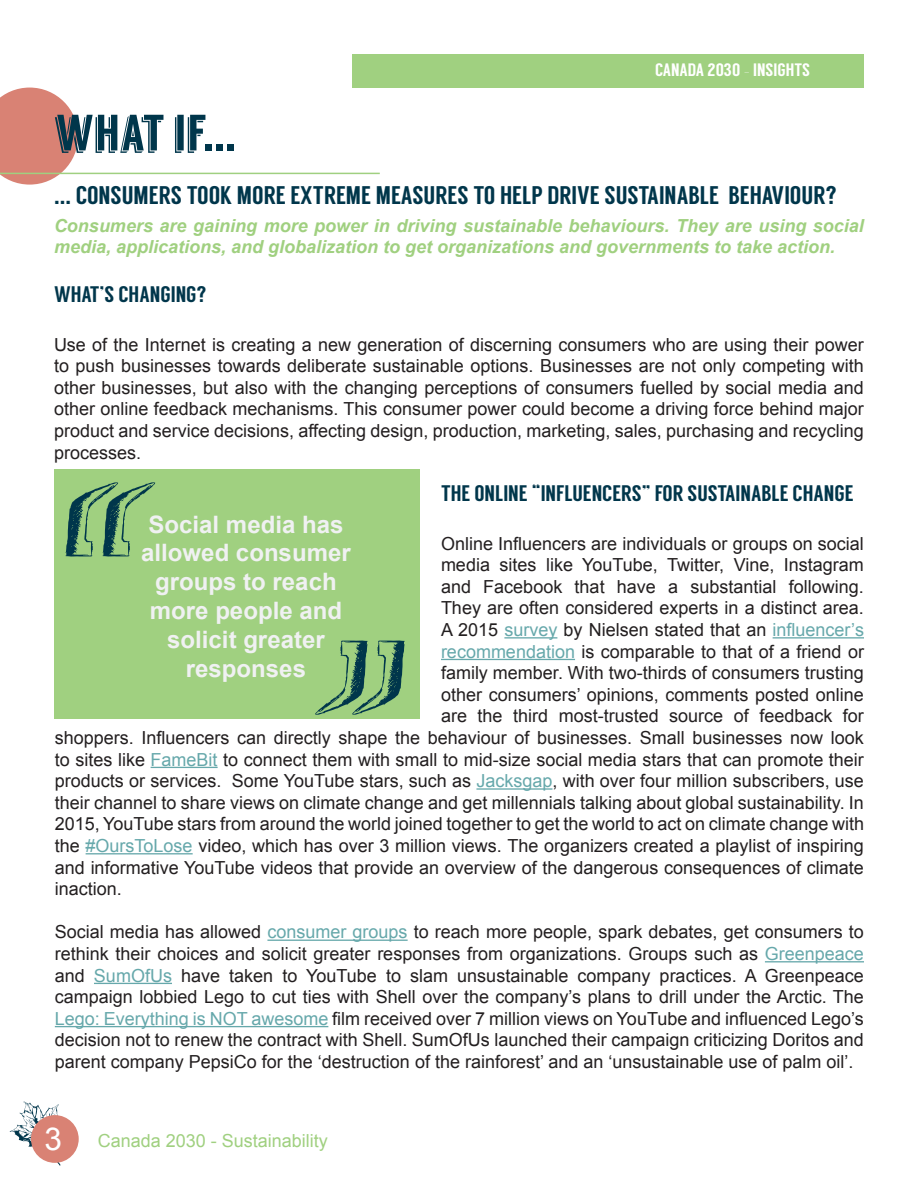
<style>
.page{position:relative;width:918px;height:1188px;background:#fff}
.page>*{position:absolute;margin:0;border:0;box-sizing:border-box;transform-origin:0 0}
.t1{font:51px "Langdon";color:#00364b}
.t2{font:25.5px "Langdon";color:#00364b}
.pull_quote{font:700 24px/28.8px "Arial";color:#f0f1f2;text-align:center}
.sub-title{font:22.5px "Langdon";color:#00364b}
.regular_text{font:18px/21.6px "Arial";color:#231f20;text-align:justify}
.t3{font:italic 700 18px/21.6px "Arial";color:#a0d080}
.t4{font:18px "Arial";color:#a0d080}
.t5{font:18px "Langdon";color:#fff}
.s1{color:#66a8ab}
.s2{font-size:31.5px;color:#fff}
</style>
<div class="page">
<svg style="left:10px;top:1101px;width:51px;height:65px"></svg>
<div style="left:31px;top:1115px;width:48px;height:48px;background:#d98274;border-radius:50%"></div>
<div style="left:352px;top:54px;width:512px;height:34px;background:#a0d080"></div>
<svg style="left:0;top:88px;width:78px;height:97px"></svg>
<hr style="left:0;top:173px;width:380px;height:1px;background:#a0d080">
<hr style="left:504px;top:637px;width:53px;height:2px;background:#66a8ab">
<hr style="left:773px;top:637px;width:91px;height:2px;background:#66a8ab">
<hr style="left:441px;top:659px;width:134px;height:1px;background:#66a8ab">
<hr style="left:151px;top:767px;width:67px;height:1px;background:#66a8ab">
<hr style="left:476px;top:788px;width:77px;height:2px;background:#66a8ab">
<hr style="left:86px;top:853px;width:107px;height:1px;background:#66a8ab">
<hr style="left:267px;top:940px;width:141px;height:1px;background:#66a8ab">
<hr style="left:765px;top:961px;width:99px;height:1px;background:#66a8ab">
<hr style="left:94px;top:983px;width:78px;height:1px;background:#66a8ab">
<hr style="left:55px;top:1026px;width:273px;height:1px;background:#66a8ab">
<div style="left:54px;top:469px;width:366px;height:250px;background:#a0d080"></div>
<svg style="left:65px;top:482px;width:90px;height:75px"></svg>
<svg style="left:315px;top:640px;width:90px;height:75px"></svg>
<p class="t1" style="left:54px;top:103px;width:184px">what if...</p>
<p class="t5" style="left:655px;top:59px;width:156px">CANADA 2030 - INSIGHTS</p>
<p class="t2" style="left:54px;top:180px;width:784px">... CONSUMERS TOOK MORE EXTREME MEASURES TO HELP DRIVE SUSTAINABLE BEHAVIOUR?</p>
<p class="t3" style="left:54px;top:215px;width:812px">Consumers are gaining more power in driving sustainable behaviours. They are using social media, applications, and globalization to get organizations and governments to take action.</p>
<p class="sub-title" style="left:54px;top:281px;width:154px">WHAT’S CHANGING?</p>
<p class="regular_text" style="left:54px;top:334px;width:811px">Use of the Internet is creating a new generation of discerning consumers who are using their power to push businesses towards deliberate sustainable options. Businesses are not only competing with other businesses, but also with the changing perceptions of consumers fuelled by social media and other online feedback mechanisms. This consumer power could become a driving force behind major product and service decisions, affecting design, production, marketing, sales, purchasing and recycling processes.</p>
<p class="sub-title" style="left:441px;top:480px;width:414px">THE ONLINE “INFLUENCERS” FOR SUSTAINABLE CHANGE</p>
<p class="regular_text" style="left:441px;top:533px;width:424px">Online Influencers are individuals or groups on social</p>
<p class="regular_text" style="left:441px;top:554px;width:424px">media sites like YouTube, Twitter, Vine, Instagram</p>
<p class="regular_text" style="left:441px;top:576px;width:424px">and Facebook that have a substantial following.</p>
<p class="regular_text" style="left:441px;top:597px;width:424px">They are often considered experts in a distinct area.</p>
<p class="regular_text" style="left:441px;top:619px;width:425px">A 2015 <span class="s1">survey</span> by Nielsen stated that an <span class="s1">influencer’s</span></p>
<p class="regular_text" style="left:441px;top:641px;width:425px"><span class="s1">recommendation</span> is comparable to that of a friend or</p>
<p class="regular_text" style="left:441px;top:662px;width:425px">family member. With two-thirds of consumers trusting</p>
<p class="regular_text" style="left:441px;top:684px;width:424px">other consumers’ opinions, comments posted online</p>
<p class="regular_text" style="left:441px;top:705px;width:424px">are the third most-trusted source of feedback for</p>
<p class="regular_text" style="left:55px;top:727px;width:811px">shoppers. Influencers can directly shape the behaviour of businesses. Small businesses now look</p>
<p class="regular_text" style="left:55px;top:749px;width:811px">to sites like <span class="s1">FameBit</span> to connect them with small to mid-size social media stars that can promote their</p>
<p class="regular_text" style="left:55px;top:770px;width:811px">products or services. Some YouTube stars, such as <span class="s1">Jacksgap</span>, with over four million subscribers, use</p>
<p class="regular_text" style="left:55px;top:792px;width:811px">their channel to share views on climate change and get millennials talking about global sustainability. In</p>
<p class="regular_text" style="left:55px;top:813px;width:811px">2015, YouTube stars from around the world joined together to get the world to act on climate change with</p>
<p class="regular_text" style="left:55px;top:835px;width:811px">the <span class="s1">#OursToLose</span> video, which has over 3 million views. The organizers created a playlist of inspiring</p>
<p class="regular_text" style="left:55px;top:857px;width:811px">and informative YouTube videos that provide an overview of the dangerous consequences of climate</p>
<p class="regular_text" style="left:55px;top:878px;width:69px">inaction.</p>
<p class="regular_text" style="left:55px;top:921px;width:811px">Social media has allowed <span class="s1">consumer groups</span> to reach more people, spark debates, get consumers to rethink their choices and solicit greater responses from organizations. Groups such as <span class="s1">Greenpeace </span>and <span class="s1">SumOfUs</span> have taken to YouTube to slam unsustainable company practices. A Greenpeace campaign lobbied Lego to cut ties with Shell over the company’s plans to drill under the Arctic. The <span class="s1">Lego: Everything is NOT awesome</span> film received over 7 million views on YouTube and influenced Lego’s decision not to renew the contract with Shell. SumOfUs launched their campaign criticizing Doritos and parent company PepsiCo for the ‘destruction of the rainforest’ and an ‘unsustainable use of palm oil’.</p>
<p class="pull_quote" style="left:141px;top:511px;width:211px">Social media has allowed consumer groups to reach more people and solicit greater responses</p>
<p class="t4" style="left:44px;top:1129px;width:285px"><span class="s2">3</span> Canada 2030 - Sustainability</p>
</div>
